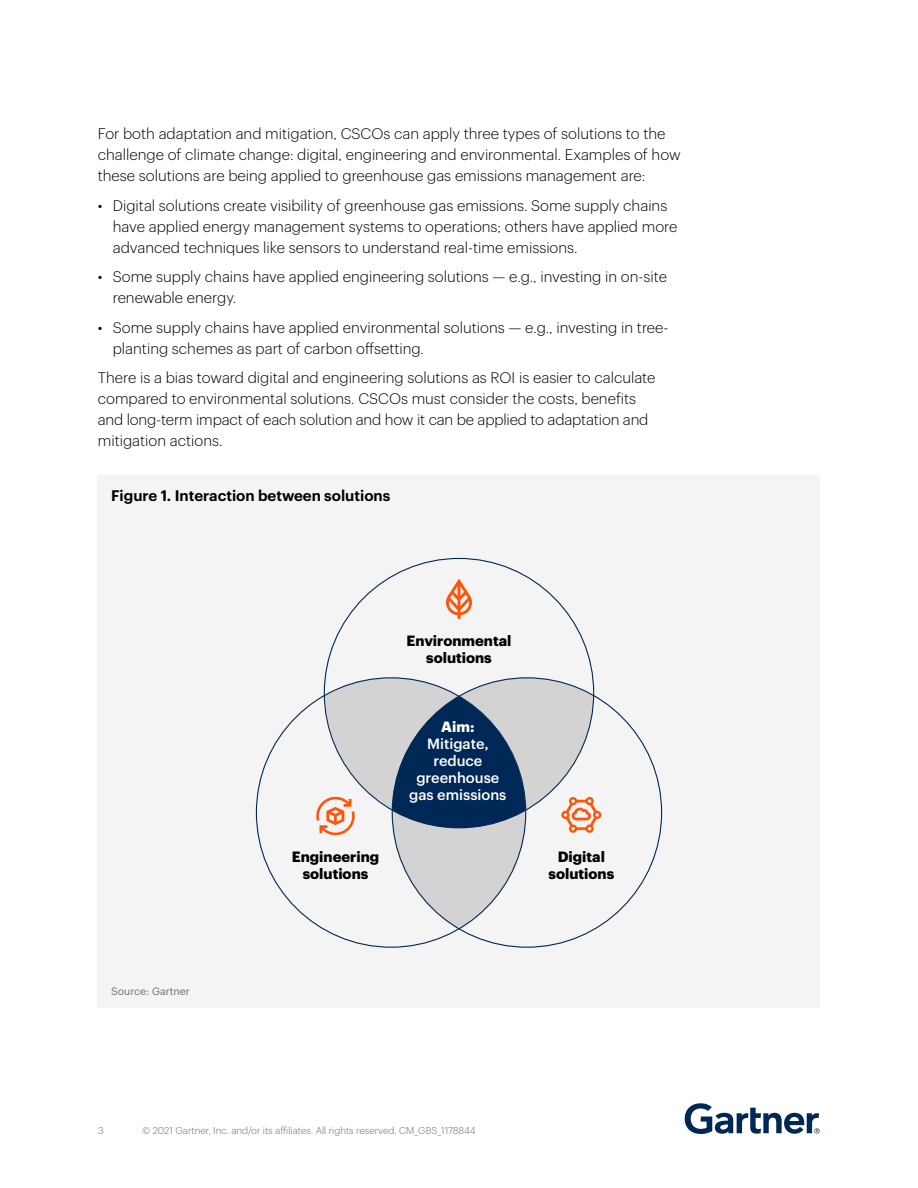
<style>
.page{position:relative;width:918px;height:1188px;background:#fff}
.page>*{position:absolute;margin:0;border:0;box-sizing:border-box;transform-origin:0 0}
.t1{font:300 15px/21px "Graphik";color:#000}
.t2{font:600 15px "Graphik";color:#000}
.t3{font:700 14.55px/16.8px "Graphik";color:#000;text-align:center}
.t4{font:500 14.55px/16.8px "Graphik";color:#fff;text-align:center}
.t5{font:700 14.55px "Graphik";color:#fff}
.t6{font:10.5px "Graphik";color:#6a6d71}
.t7{font:300 9.75px "Graphik";color:#6a6d71}
</style>
<div class="page">
<svg style="left:685px;top:1103px;width:135px;height:31px"></svg>
<div style="left:98px;top:475px;width:722px;height:533px;background:#f4f4f4"></div>
<svg style="left:392px;top:696px;width:134px;height:233px;background:#d0d2d3"></svg>
<svg style="left:446px;top:579px;width:26px;height:40px"></svg>
<svg style="left:314px;top:678px;width:287px;height:157px"></svg>
<p class="t1" style="left:98px;top:122px;width:584px">For both adaptation and mitigation, CSCOs can apply three types of solutions to the challenge of climate change: digital, engineering and environmental. Examples of how these solutions are being applied to greenhouse gas emissions management are:</p>
<p class="t1" style="left:113px;top:194px;width:566px;text-indent:-15px">• Digital solutions create visibility of greenhouse gas emissions. Some supply chains have applied energy management systems to operations; others have applied more advanced techniques like sensors to understand real-time emissions.</p>
<p class="t1" style="left:113px;top:265px;width:556px;text-indent:-15px">• Some supply chains have applied engineering solutions — e.g., investing in on-site renewable energy.</p>
<p class="t1" style="left:113px;top:316px;width:557px;text-indent:-15px">• Some supply chains have applied environmental solutions — e.g., investing in tree&shy;planting schemes as part of carbon offsetting.</p>
<p class="t1" style="left:98px;top:366px;width:559px">There is a bias toward digital and engineering solutions as ROI is easier to calculate compared to environmental solutions. CSCOs must consider the costs, benefits and long-term impact of each solution and how it can be applied to adaptation and mitigation actions.</p>
<p class="t2" style="left:111px;top:484px;width:281px">Figure 1. Interaction between solutions</p>
<p class="t3" style="left:407px;top:631px;width:106px">Environmental solutions</p>
<p class="t5" style="left:441px;top:716px;width:35px">Aim:</p>
<p class="t4" style="left:409px;top:734px;width:99px">Mitigate, reduce greenhouse gas emissions</p>
<p class="t6" style="left:111px;top:983px;width:80px">Source: Gartner</p>
<p class="t3" style="left:292px;top:847px;width:89px">Engineering solutions</p>
<p class="t3" style="left:548px;top:847px;width:67px">Digital solutions</p>
<p class="t7" style="left:98px;top:1123px;width:7px">3</p>
<p class="t7" style="left:142px;top:1123px;width:335px">© 2021 Gartner, Inc. and/or its affiliates. All rights reserved. CM_GBS_1178844</p>
</div>
